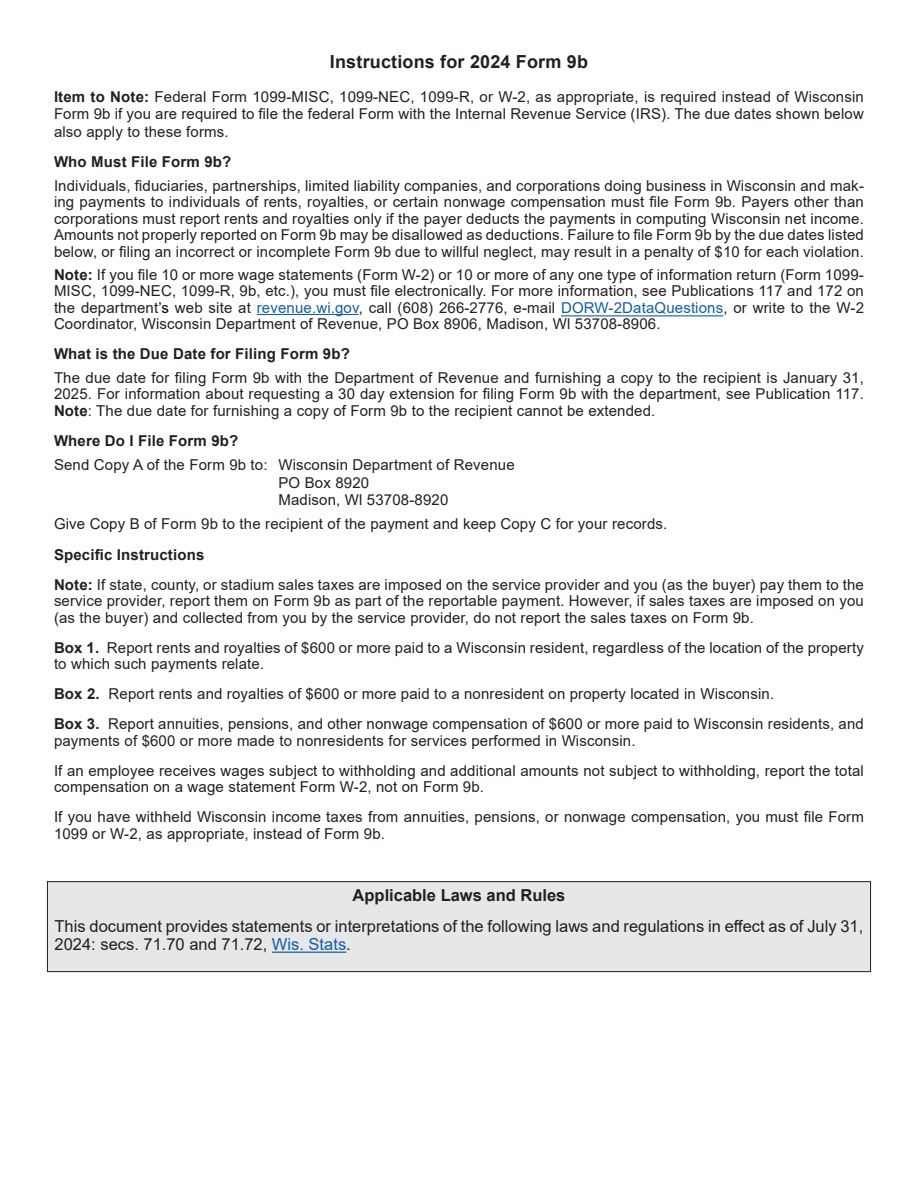
<style>
.page{position:relative;width:918px;height:1188px;background:#fff}
.page>*{position:absolute;margin:0;border:0;box-sizing:border-box;transform-origin:0 0}
.t1{font:700 18px "Arial";letter-spacing:.01em;color:#231f20}
.t2{font:16.5px/18.8px "Arial";color:#231f20}
.t3{font:700 16.5px "Arial";color:#231f20}
.t4{font:15px/16.5px "Arial";letter-spacing:.01em;color:#231f20;text-align:justify}
.t5{font:700 15px "Arial";letter-spacing:.01em;color:#231f20}
.s1{font-weight:700}
.s2{color:#000}
.s3{color:#175d9e}
</style>
<div class="page">
<hr style="left:257px;top:314px;width:102px;height:1px;background:#175d9e">
<hr style="left:561px;top:315px;width:162px;height:1px;background:#175d9e">
<div style="left:47px;top:882px;width:824px;height:90px;background:#e6e7e9"></div>
<hr style="left:272px;top:952px;width:74px;height:1px;background:#175d9e">
<div style="left:47px;top:881px;width:824px;height:91px;border:1px solid #231f20"></div>
<p class="t1" style="left:330px;top:49px;width:260px">Instructions for 2024 Form 9b</p>
<p class="t4" style="left:54px;top:88px;width:811px;line-height:17.2px"><span class="s1">Item to Note:</span> Federal Form 1099-MISC, 1099-NEC, 1099-R, or W-2, as appropriate, is required instead of Wisconsin Form 9b if you are required to file the federal Form with the Internal Revenue Service (IRS). The due dates shown below also apply to these forms.</p>
<p class="t5" style="left:54px;top:152px;width:179px">Who Must File Form 9b?</p>
<p class="t4" style="left:54px;top:177px;width:811px">Individuals, fiduciaries, partnerships, limited liability companies, and corporations doing business in Wisconsin and mak&shy;ing payments to individuals of rents, royalties, or certain nonwage compensation must file Form 9b. Payers other than corporations must report rents and royalties only if the payer deducts the payments in computing Wisconsin net income.<br>Amounts not properly reported on Form 9b may be disallowed as deductions. Failure to file Form 9b by the due dates listed below, or filing an incorrect or incomplete Form 9b due to willful neglect, may result in a penalty of $10 for each violation.</p>
<p class="t4" style="left:54px;top:266px;width:812px"><span class="s1">Note:</span> If you file 10 or more wage statements (Form W-2) or 10 or more of any one type of information return (Form 1099- MISC, 1099-NEC, 1099-R, 9b, etc.), you must file electronically. For more information, see Publications 117 and 172 on the department<span class="s2">’s</span> web site at <span class="s3">revenue.wi.gov</span>, call (608) 266-2776, e-mail <span class="s3">DORW-2DataQuestions</span>, or write to the W-2<br>Coordinator, Wisconsin Department of Revenue, PO Box 8906, Madison, Wl 53708-8906.</p>
<p class="t5" style="left:54px;top:344px;width:297px">What is the Due Date for Filing Form 9b?</p>
<p class="t4" style="left:54px;top:369px;width:811px">The due date for filing Form 9b with the Department of Revenue and furnishing a copy to the recipient is January 31, 2025. For information about requesting a 30 day extension for filing Form 9b with the department, see Publication 117.<br><span class="s1">Note</span>: The due date for furnishing a copy of Form 9b to the recipient cannot be extended.</p>
<p class="t5" style="left:54px;top:431px;width:186px">Where Do I File Form 9b?</p>
<p class="t4" style="left:54px;top:457px;width:462px">Send Copy A of the Form 9b to: Wisconsin Department of Revenue</p>
<p class="t4" style="left:278px;top:474px;width:92px">PO Box 8920</p>
<p class="t4" style="left:278px;top:491px;width:171px">Madison, Wl 53708-8920</p>
<p class="t4" style="left:54px;top:515px;width:615px">Give Copy B of Form 9b to the recipient of the payment and keep Copy C for your records.</p>
<p class="t5" style="left:54px;top:544px;width:152px">Specific Instructions</p>
<p class="t4" style="left:54px;top:576px;width:811px"><span class="s1">Note:</span> If state, county, or stadium sales taxes are imposed on the service provider and you (as the buyer) pay them to the service provider, report them on Form 9b as part of the reportable payment. However, if sales taxes are imposed on you (as the buyer) and collected from you by the service provider, do not report the sales taxes on Form 9b.</p>
<p class="t4" style="left:54px;top:639px;width:811px"><span class="s1">Box 1.</span> Report rents and royalties of $600 or more paid to a Wisconsin resident, regardless of the location of the property to which such payments relate.</p>
<p class="t4" style="left:54px;top:686px;width:722px"><span class="s1">Box 2.</span> Report rents and royalties of $600 or more paid to a nonresident on property located in Wisconsin.</p>
<p class="t4" style="left:54px;top:716px;width:811px"><span class="s1">Box 3.</span> Report annuities, pensions, and other nonwage compensation of $600 or more paid to Wisconsin residents, and payments of $600 or more made to nonresidents for services performed in Wisconsin.</p>
<p class="t4" style="left:54px;top:762px;width:811px">If an employee receives wages subject to withholding and additional amounts not subject to withholding, report the total compensation on a wage statement Form W-2, not on Form 9b.</p>
<p class="t4" style="left:54px;top:809px;width:811px">If you have withheld Wisconsin income taxes from annuities, pensions, or nonwage compensation, you must file Form<br>1099 or W‑2, as appropriate, instead of Form 9b.</p>
<p class="t3" style="left:353px;top:883px;width:214px">Applicable Laws and Rules</p>
<p class="t2" style="left:55px;top:916px;width:810px">This document provides statements or interpretations of the following laws and regulations in effect as of July 31,<br>2024: secs. 71.70 and 71.72, <span class="s3">Wis. Stats</span>.</p>
</div>
